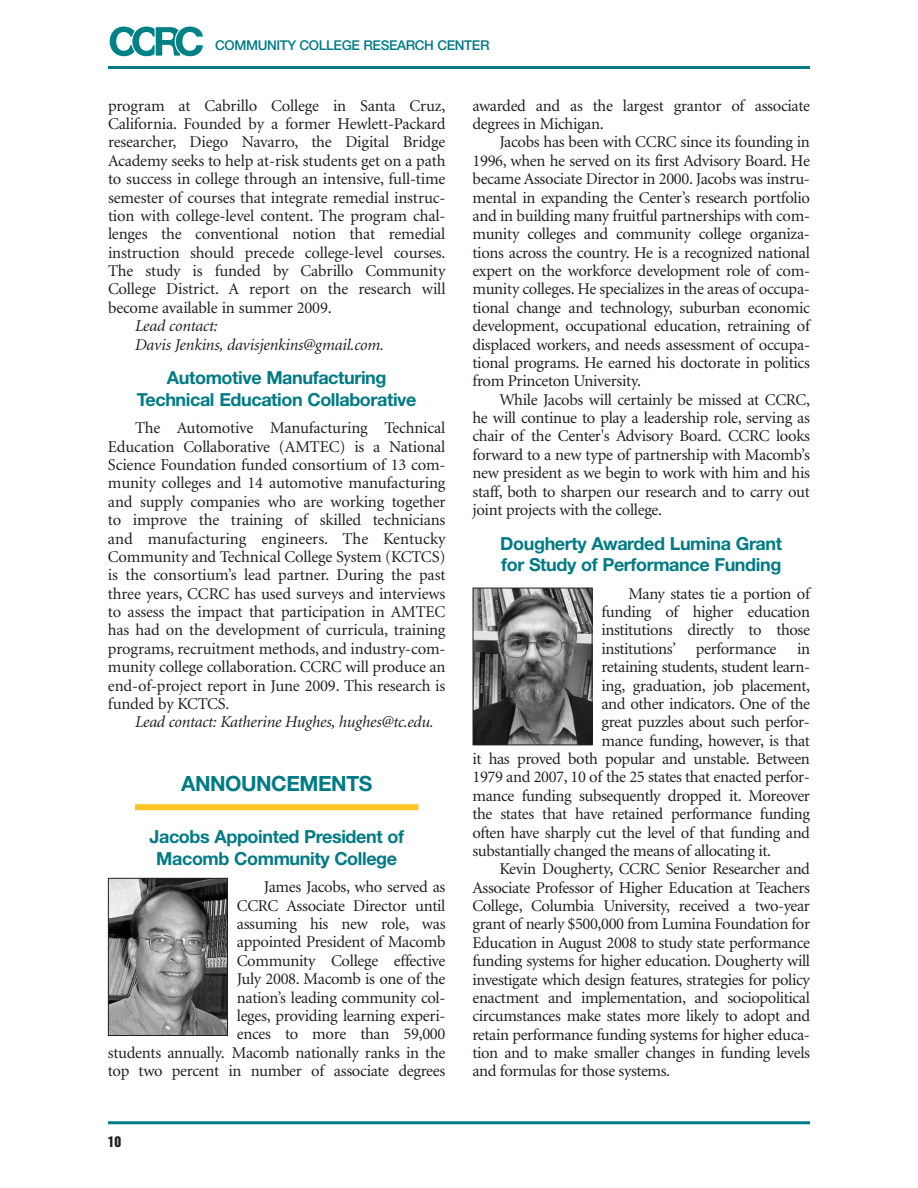
<style>
.page{position:relative;width:918px;height:1188px;background:#fff}
.page>*{position:absolute;margin:0;border:0;box-sizing:border-box;transform-origin:0 0}
.t1{font:700 21px "Helvetica Neue";letter-spacing:-.02em;color:#007b85}
.t2{font:700 18px/21.6px "Helvetica Neue";letter-spacing:-.02em;color:#007b85;text-align:center}
.t3{font:16.5px/18.3px "Minion";letter-spacing:-.025em;color:#231f20;text-align:justify}
.t4{font:italic 16.5px/18.3px "Minion";letter-spacing:-.01em;color:#231f20}
.t5{font:500 13.5px "Helvetica Neue";letter-spacing:-.03em;color:#007b85}
.t6{font:13.5px "Helvetica Inserat";color:#231f20}
</style>
<div class="page">
<hr style="left:108px;top:66px;width:702px;height:3px;background:#007b85">
<hr style="left:108px;top:1121px;width:702px;height:3px;background:#007b85">
<svg style="left:109px;top:26px;width:95px;height:31px"></svg>
<div style="left:135px;top:804px;width:283px;height:6px;background:#fec422"></div>
<img style="left:475px;top:590px;width:115px;height:153px">
<div style="left:473px;top:588px;width:119px;height:157px;border:1px solid #231f20"></div>
<img style="left:110px;top:880px;width:116px;height:154px">
<div style="left:108px;top:878px;width:120px;height:158px;border:1px solid #231f20"></div>
<p class="t5" style="left:215px;top:40px;width:276px">COMMUNITY COLLEGE RESEARCH CENTER</p>
<p class="t3" style="left:108px;top:98px;width:339px">program at Cabrillo College in Santa Cruz, California. Founded by a former Hewlett-Packard researcher, Diego Navarro, the Digital Bridge Academy seeks to help at-risk students get on a path to success in college through an intensive, full-time semester of courses that integrate remedial instruc&shy;tion with college-level content. The program chal&shy;lenges the conventional notion that remedial instruction should precede college-level courses.<br>The study is funded by Cabrillo Community College District. A report on the research will become available in summer 2009.</p>
<p class="t4" style="left:135px;top:318px;width:251px">Lead contact:<br>Davis Jenkins, davisjenkins@gmail.com.</p>
<p class="t2" style="left:137px;top:369px;width:281px">Automotive Manufacturing<br>Technical Education Collaborative</p>
<p class="t3" style="left:108px;top:420px;width:339px;text-indent:27px">The Automotive Manufacturing Technical Education Collaborative (AMTEC) is a National Science Foundation funded consortium of 13 com&shy;munity colleges and 14 automotive manufacturing and supply companies who are working together to improve the training of skilled technicians and manufacturing engineers. The Kentucky Community and Technical College System (KCTCS) is the consortium’s lead partner. During the past three years, CCRC has used surveys and interviews to assess the impact that participation in AMTEC has had on the development of curricula, training programs, recruitment methods, and industry-com&shy;munity college collaboration. CCRC will produce an end-of-project report in June 2009. This research is funded by KCTCS.</p>
<p class="t4" style="left:135px;top:714px;width:300px">Lead contact: Katherine Hughes, hughes@tc.edu.</p>
<p class="t1" style="left:181px;top:776px;width:193px">ANNOUNCEMENTS</p>
<p class="t2" style="left:149px;top:828px;width:256px">Jacobs Appointed President of<br>Macomb Community College</p>
<p class="t3" style="left:108px;top:879px;width:339px;text-align:right">James Jacobs, who served as<br>CCRC Associate Director until<br>assuming his new role, was<br>appointed President of Macomb<br>Community College effective<br>July 2008. Macomb is one of the<br>nation’s leading community col-<br>leges, providing learning experi-<br>ences to more than 59,000<br>students annually. Macomb nationally ranks in the top two percent in number of associate degrees</p>
<p class="t6" style="left:108px;top:1136px;width:15px">10</p>
<p class="t3" style="left:472px;top:98px;width:339px">awarded and as the largest grantor of associate degrees in Michigan.</p>
<p class="t3" style="left:472px;top:134px;width:339px;text-indent:27px">Jacobs has been with CCRC since its founding in 1996, when he served on its first Advisory Board. He became Associate Director in 2000. Jacobs was instru&shy;mental in expanding the Center’s research portfolio and in building many fruitful partnerships with com&shy;munity colleges and community college organiza&shy;tions across the country. He is a recognized national expert on the workforce development role of com&shy;munity colleges. He specializes in the areas of occupa&shy;tional change and technology, suburban economic development, occupational education, retraining of displaced workers, and needs assessment of occupa&shy;tional programs. He earned his doctorate in politics from Princeton University.</p>
<p class="t3" style="left:472px;top:392px;width:339px;text-indent:27px">While Jacobs will certainly be missed at CCRC, he will continue to play a leadership role, serving as chair of the Center's Advisory Board. CCRC looks forward to a new type of partnership with Macomb’s new president as we begin to work with him and his staff, both to sharpen our research and to carry out joint projects with the college.</p>
<p class="t2" style="left:500px;top:534px;width:283px;text-align:left">Dougherty Awarded Lumina Grant for Study of Performance Funding</p>
<p class="t3" style="left:628px;top:586px;width:183px">Many states tie a portion of</p>
<p class="t3" style="left:601px;top:604px;width:210px">funding of higher education</p>
<p class="t3" style="left:601px;top:622px;width:210px">institutions directly to those</p>
<p class="t3" style="left:601px;top:641px;width:210px">institutions’ performance in</p>
<p class="t3" style="left:601px;top:659px;width:210px">retaining students, student learn-</p>
<p class="t3" style="left:601px;top:678px;width:210px">ing, graduation, job placement,</p>
<p class="t3" style="left:601px;top:696px;width:210px">and other indicators. One of the</p>
<p class="t3" style="left:601px;top:714px;width:210px">great puzzles about such perfor-</p>
<p class="t3" style="left:601px;top:733px;width:210px">mance funding, however, is that</p>
<p class="t3" style="left:472px;top:751px;width:339px">it has proved both popular and unstable. Between</p>
<p class="t3" style="left:472px;top:769px;width:339px">1979 and 2007, 10 of the 25 states that enacted perfor-</p>
<p class="t3" style="left:472px;top:788px;width:339px">mance funding subsequently dropped it. Moreover</p>
<p class="t3" style="left:472px;top:806px;width:339px">the states that have retained performance funding</p>
<p class="t3" style="left:472px;top:825px;width:339px">often have sharply cut the level of that funding and</p>
<p class="t3" style="left:472px;top:843px;width:300px">substantially changed the means of allocating it.</p>
<p class="t3" style="left:499px;top:861px;width:312px">Kevin Dougherty, CCRC Senior Researcher and</p>
<p class="t3" style="left:472px;top:880px;width:339px">Associate Professor of Higher Education at Teachers</p>
<p class="t3" style="left:472px;top:898px;width:339px">College, Columbia University, received a two-year</p>
<p class="t3" style="left:472px;top:916px;width:339px">grant of nearly $500,000 from Lumina Foundation for</p>
<p class="t3" style="left:472px;top:935px;width:339px">Education in August 2008 to study state performance</p>
<p class="t3" style="left:472px;top:953px;width:339px">funding systems for higher education. Dougherty will</p>
<p class="t3" style="left:472px;top:972px;width:339px">investigate which design features, strategies for policy</p>
<p class="t3" style="left:472px;top:990px;width:339px">enactment and implementation, and sociopolitical</p>
<p class="t3" style="left:472px;top:1008px;width:339px">circumstances make states more likely to adopt and</p>
<p class="t3" style="left:472px;top:1027px;width:339px">retain performance funding systems for higher educa-</p>
<p class="t3" style="left:472px;top:1045px;width:339px">tion and to make smaller changes in funding levels</p>
<p class="t3" style="left:472px;top:1063px;width:199px">and formulas for those systems.</p>
</div>
